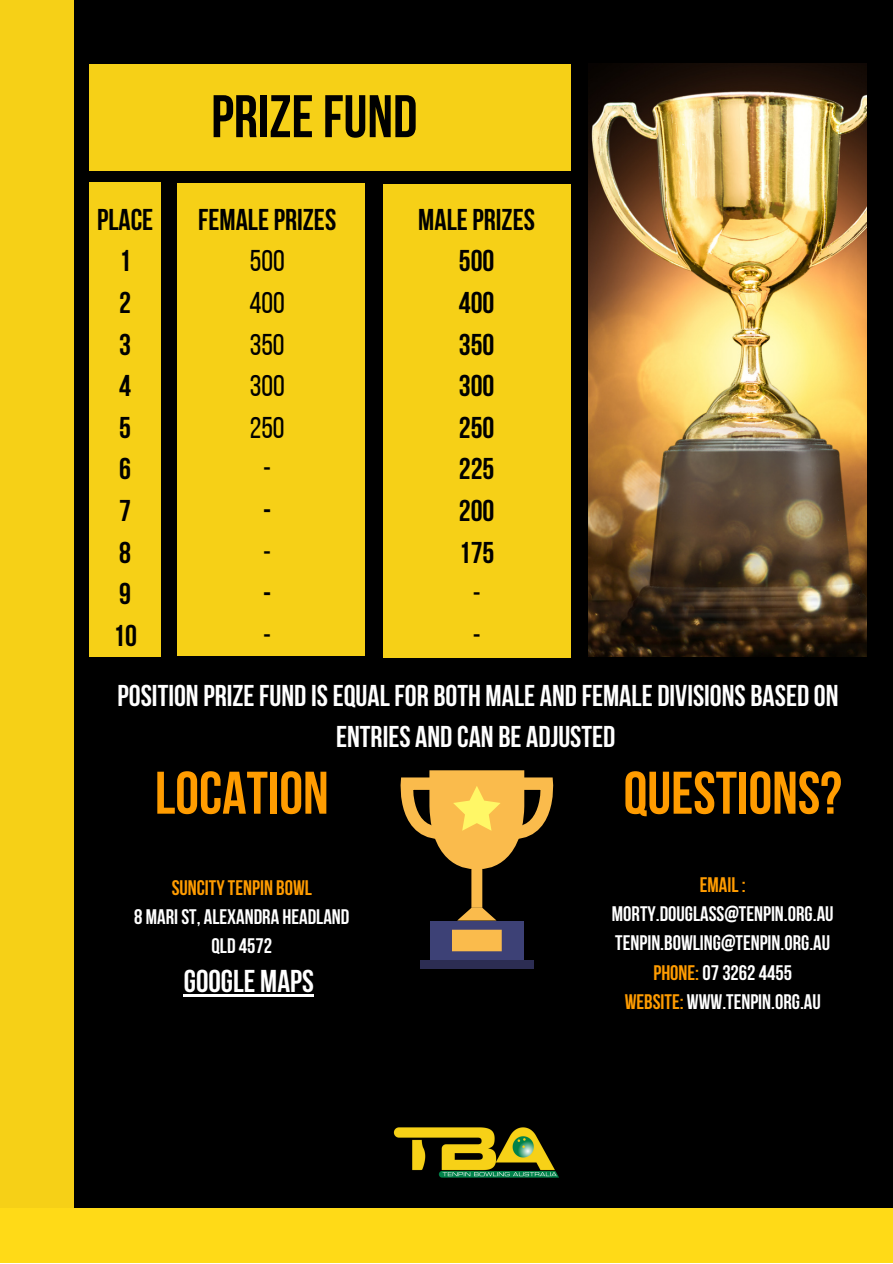
<style>
.page{position:relative;width:893px;height:1264px;background:#fff}
.page>*{position:absolute;margin:0;border:0;box-sizing:border-box;transform-origin:0 0}
.t1{font:700 60px "Bebas Neue";color:#ff9c00}
.t2{font:700 60px "Bebas Neue";color:#000}
.t3{font:700 31.5px "Bebas Neue";color:#fff}
.t4{font:700 30px/41.5px "Bebas Neue";color:#fff;text-align:center}
.t5{font:700 30px/41.5px "Bebas Neue";color:#000;text-align:center}
.t6{font:30px/41.5px "Bebas Neue";color:#000;text-align:center}
.t7{font:700 21px/29.2px "Bebas Neue";color:#fff;text-align:center}
.t8{font:700 21px "Bebas Neue";color:#ff9c00}
.s1{color:#ff9c00}
</style>
<div class="page">
<div style="left:0;top:0;width:892px;height:1262px;background:#000"></div>
<img style="left:588px;top:64px;width:278px;height:592px">
<div style="left:0;top:0;width:74px;height:1262px;background:#f6d017"></div>
<div style="left:0;top:1208px;width:892px;height:54px;background:#ffda17"></div>
<div style="left:89px;top:182px;width:72px;height:475px;background:#f6d017"></div>
<div style="left:177px;top:184px;width:187px;height:472px;background:#f6d017"></div>
<div style="left:89px;top:64px;width:481px;height:107px;background:#f6d017"></div>
<div style="left:383px;top:184px;width:187px;height:473px;background:#f6d017"></div>
<img style="left:393px;top:1127px;width:166px;height:51px">
<hr style="left:184px;top:994px;width:130px;height:2px;background:#fff">
<div style="left:430px;top:920px;width:93px;height:40px;background:#3d4176"></div>
<div style="left:420px;top:960px;width:113px;height:9px;background:#2c2d53"></div>
<div style="left:452px;top:929px;width:49px;height:22px;background:#fabb4c"></div>
<svg style="left:400px;top:770px;width:153px;height:150px"></svg>
<h1 class="t2" style="left:211px;top:92px;width:208px">PRIZEFUND</h1>
<h3 class="t5" style="left:97px;top:201px;width:58px">PLACE<br>1<br>2<br>3<br>4<br>5<br>6<br>7<br>8<br>9<br>10</h3>
<h3 class="t5" style="left:198px;top:201px;width:139px">FEMALEPRIZES</h3>
<h3 class="t6" style="left:249px;top:243px;width:37px">500<br>400<br>350<br>300<br>250 -</h3>
<h3 class="t5" style="left:263px;top:492px;width:10px">-</h3>
<h3 class="t6" style="left:263px;top:534px;width:9px">-</h3>
<h3 class="t5" style="left:263px;top:576px;width:10px">-</h3>
<h3 class="t6" style="left:263px;top:617px;width:9px">-</h3>
<h3 class="t5" style="left:418px;top:201px;width:118px">MALEPRIZES<br>500<br>400<br>350<br>300<br>250<br>225<br>200<br>175</h3>
<h3 class="t6" style="left:472px;top:576px;width:9px;text-align:left">- -</h3>
<h3 class="t4" style="left:118px;top:677px;width:722px">POSITION PRIZEFUND ISEQUALFOR BOTH MALE AND FEMALE DIVISIONS BASED ON<br>ENTRIES AND CAN BE ADJUSTED</h3>
<h1 class="t1" style="left:155px;top:768px;width:175px">LOCATION</h1>
<p class="t8" style="left:172px;top:878px;width:142px">SUNCITYTENPIN BOWL</p>
<p class="t7" style="left:134px;top:904px;width:217px">8 MARI ST, ALEXANDRA HEADLAND<br>QLD 4572</p>
<h2 class="t3" style="left:184px;top:968px;width:131px">GOOGLE MAPS</h2>
<h1 class="t1" style="left:623px;top:768px;width:220px">QUESTIONS?</h1>
<p class="t8" style="left:699px;top:876px;width:47px">EMAIL:</p>
<p class="t7" style="left:612px;top:901px;width:223px">MORTY.DOUGLASS@TENPIN.ORG.AU<br>TENPIN.BOWLING@TENPIN.ORG.AU<br><span class="s1">PHONE:</span>0732624455<br><span class="s1">WEBSITE:</span> WWW.TENPIN.ORG.AU</p>
</div>
